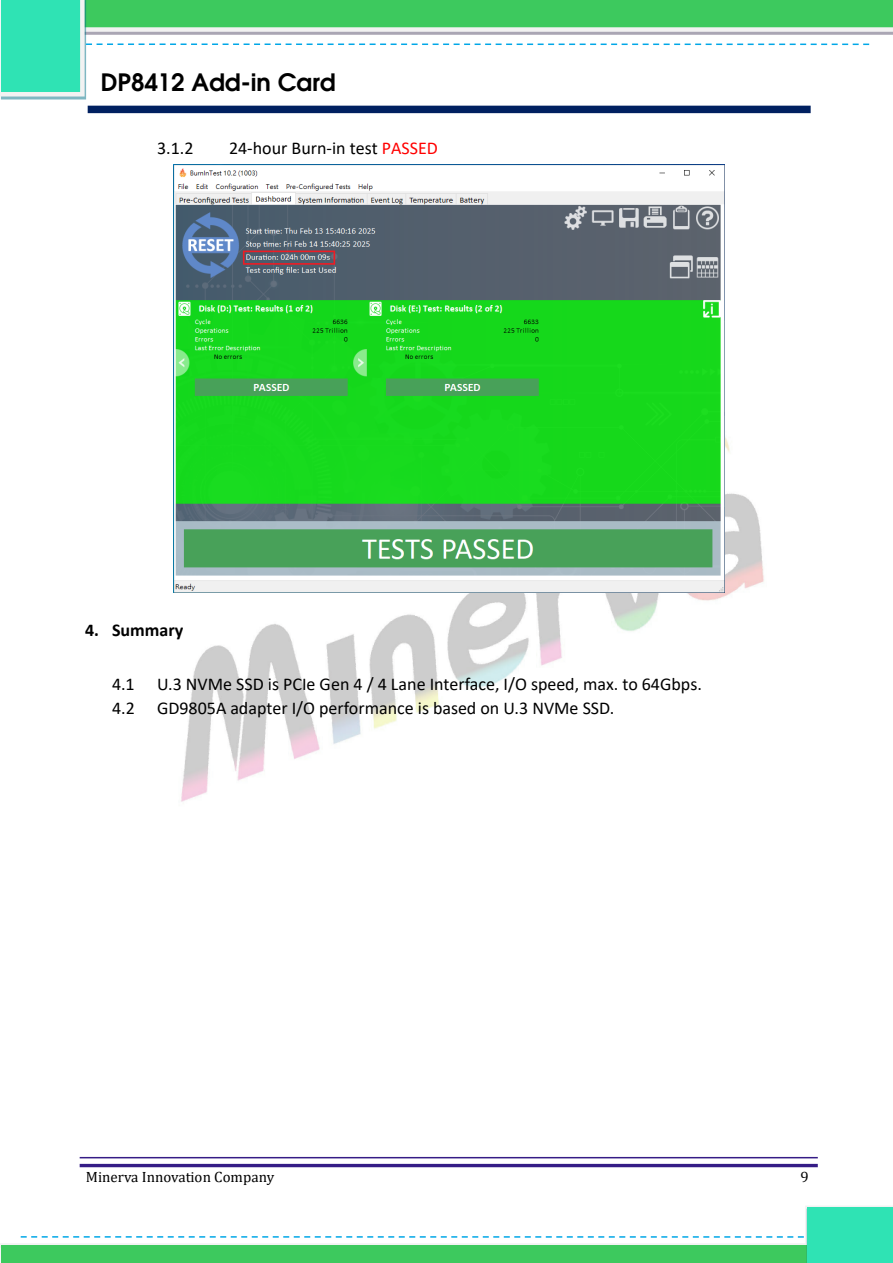
<style>
.page{position:relative;width:893px;height:1263px;background:#fff}
.page>*{position:absolute;margin:0;border:0;box-sizing:border-box;transform-origin:0 0}
.t1{font:600 24px "Avant Garde";color:#000}
.t2{font:18px/24px "Calibri";color:#000}
.t3{font:700 18px "Calibri";color:#000}
.t4{font:15px "Cambria";color:#000}
.s1{color:#f00}
</style>
<div class="page">
<svg style="left:1px;top:0;width:892px;height:100px"></svg>
<img style="left:173px;top:172px;width:591px;height:630px">
<svg style="left:1px;top:1206px;width:892px;height:57px"></svg>
<hr style="left:80px;top:1164px;width:738px;height:3px;background:#351c86">
<hr style="left:80px;top:1157px;width:738px;height:1px;background:#351c86">
<div style="left:88px;top:106px;width:723px;height:7px;background:#002060"></div>
<img style="left:174px;top:164px;width:550px;height:429px">
<h1 class="t1" style="left:101px;top:67px;width:236px">DP8412 Add-in Card</h1>
<p class="t2" style="left:157px;top:136px;width:38px">3.1.2</p>
<p class="t2" style="left:229px;top:136px;width:210px">24-hour Burn-in test <span class="s1">PASSED</span></p>
<p class="t3" style="left:85px;top:618px;width:100px">4. Summary</p>
<p class="t2" style="left:112px;top:671px;width:591px">4.1 U.3 NVMe SSD is PCIe Gen 4 / 4 Lane Interface, I/O speed, max. to 64Gbps.<br>4.2 GD9805A adapter I/O performance is based on U.3 NVMe SSD.</p>
<p class="t4" style="left:86px;top:1168px;width:190px">Minerva Innovation Company</p>
<p class="t4" style="left:800px;top:1168px;width:10px">9</p>
</div>
